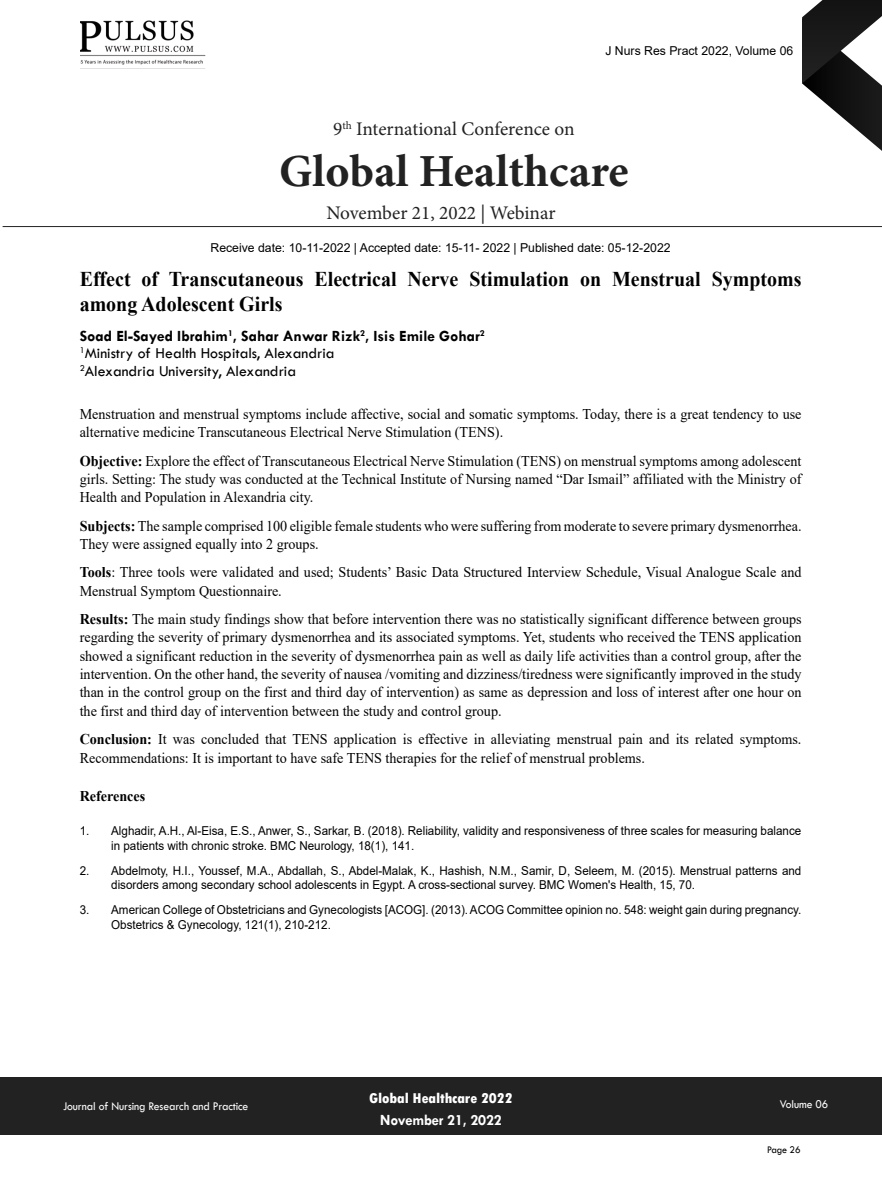
<style>
.page{position:relative;width:882px;height:1197px;background:#fff}
.page>*{position:absolute;margin:0;border:0;box-sizing:border-box;transform-origin:0 0}
.t1{font:700 45.85px "Minion Pro";color:#222223}
.t2{font:700 21px/24.5px "Times New Roman";color:#000;scale:.95 1}
.t3{font:19.25px "Minion Pro";letter-spacing:-.005em;color:#222223}
.t4{font:15.75px/17.5px "Tw Cen";color:#000}
.t5{font:700 15.75px "Tw Cen";letter-spacing:-.01em;color:#fff;scale:.95 1}
.t6{font:14.88px/18.4px "Times New Roman";color:#000;scale:.95 1}
.t7{font:800 condensed 14.88px "Tw Cen";letter-spacing:-.01em;color:#fff;scale:1.1 1}
.t8{font:700 14.88px "Times New Roman";color:#000;scale:.95 1}
.t9{font:12.25px/14.7px "Arial";color:#000;scale:.95 1}
.t10{font:12.25px "Arial";color:#000}
.t11{font:12.25px "Tw Cen";letter-spacing:-.01em;color:#fff;scale:.95 1}
.t12{font:10.5px "Tw Cen";letter-spacing:-.02em;color:#000;scale:.95 1}
.s1{font-weight:700}
</style>
<div class="page">
<svg style="left:802px;top:0;width:80px;height:151px"></svg>
<div style="left:0;top:1077px;width:882px;height:58px;background:#222223"></div>
<hr style="left:3px;top:226px;width:879px;height:1px;background:#222223">
<img style="left:81px;top:20px;width:125px;height:49px">
<p class="t10" style="left:605px;top:43px;width:189px">J Nurs Res Pract 2022, Volume 06</p>
<p class="t3" style="left:333px;top:116px;width:243px">9<sup>th</sup> International Conference on</p>
<h1 class="t1" style="left:279px;top:139px;width:351px">Global Healthcare</h1>
<p class="t3" style="left:326px;top:200px;width:231px">November 21, 2022 | Webinar</p>
<p class="t10" style="left:211px;top:239px;width:462px">Receive date: 10-11-2022 | Accepted date: 15-11- 2022 | Published date: 05-12-2022</p>
<h2 class="t2" style="left:80px;top:266px;width:761px">Effect of Transcutaneous Electrical Nerve Stimulation on Menstrual Symptoms among Adolescent Girls</h2>
<p class="t4" style="left:80px;top:327px;width:407px"><span class="s1">Soad El-Sayed Ibrahim</span><sup>1</sup><span class="s1">, Sahar Anwar Rizk</span><sup>2</sup><span class="s1">, Isis Emile Gohar</span><sup>2<br></sup><sup>1</sup>Ministry of Health Hospitals, Alexandria<br><sup>2</sup>Alexandria University, Alexandria</p>
<p class="t6" style="left:80px;top:404px;width:761px">Menstruation and menstrual symptoms include affective, social and somatic symptoms. Today, there is a great tendency to use alternative medicine Transcutaneous Electrical Nerve Stimulation (TENS).</p>
<p class="t6" style="left:80px;top:451px;width:761px;text-align:justify"><span class="s1">Objective:</span> Explore the effect of Transcutaneous Electrical Nerve Stimulation (TENS) on menstrual symptoms among adolescent girls. Setting: The study was conducted at the Technical Institute of Nursing named “Dar Ismail” affiliated with the Ministry of Health and Population in Alexandria city.</p>
<p class="t6" style="left:80px;top:516px;width:761px"><span class="s1">Subjects:</span> The sample comprised 100 eligible female students who were suffering from moderate to severe primary dysmenorrhea.<br>They were assigned equally into 2 groups.</p>
<p class="t6" style="left:80px;top:563px;width:761px"><span class="s1">Tools</span>: Three tools were validated and used; Students’ Basic Data Structured Interview Schedule, Visual Analogue Scale and<br>Menstrual Symptom Questionnaire.</p>
<p class="t6" style="left:80px;top:609px;width:761px;text-align:justify"><span class="s1">Results:</span> The main study findings show that before intervention there was no statistically significant difference between groups regarding the severity of primary dysmenorrhea and its associated symptoms. Yet, students who received the TENS application showed a significant reduction in the severity of dysmenorrhea pain as well as daily life activities than a control group, after the intervention. On the other hand, the severity of nausea /vomiting and dizziness/tiredness were significantly improved in the study than in the control group on the first and third day of intervention) as same as depression and loss of interest after one hour on the first and third day of intervention between the study and control group.</p>
<p class="t6" style="left:80px;top:729px;width:761px"><span class="s1">Conclusion:</span> It was concluded that TENS application is effective in alleviating menstrual pain and its related symptoms.<br>Recommendations: It is important to have safe TENS therapies for the relief of menstrual problems.</p>
<p class="t8" style="left:80px;top:785px;width:71px">References</p>
<p class="t9" style="left:111px;top:824px;width:728px;text-indent:-32px">1. Alghadir, A.H., Al-Eisa, E.S., Anwer, S., Sarkar, B. (2018). Reliability, validity and responsiveness of three scales for measuring balance in patients with chronic stroke. BMC Neurology, 18(1), 141.</p>
<p class="t9" style="left:111px;top:863px;width:728px;text-indent:-32px">2. Abdelmoty, H.I., Youssef, M.A., Abdallah, S., Abdel-Malak, K., Hashish, N.M., Samir, D, Seleem, M. (2015). Menstrual patterns and disorders among secondary school adolescents in Egypt. A cross-sectional survey. BMC Women's Health, 15, 70.</p>
<p class="t9" style="left:111px;top:902px;width:728px;text-indent:-32px">3. American College of Obstetricians and Gynecologists [ACOG]. (2013). ACOG Committee opinion no. 548: weight gain during pregnancy.<br>Obstetrics &amp; Gynecology, 121(1), 210-212.</p>
<p class="t11" style="left:63px;top:1099px;width:197px">Journal of Nursing Research and Practice</p>
<p class="t7" style="left:369px;top:1089px;width:132px">Global Healthcare 2022</p>
<p class="t5" style="left:380px;top:1111px;width:129px">November 21, 2022</p>
<p class="t11" style="left:780px;top:1097px;width:53px">Volume 06</p>
<p class="t12" style="left:767px;top:1143px;width:37px">Page 26</p>
</div>
